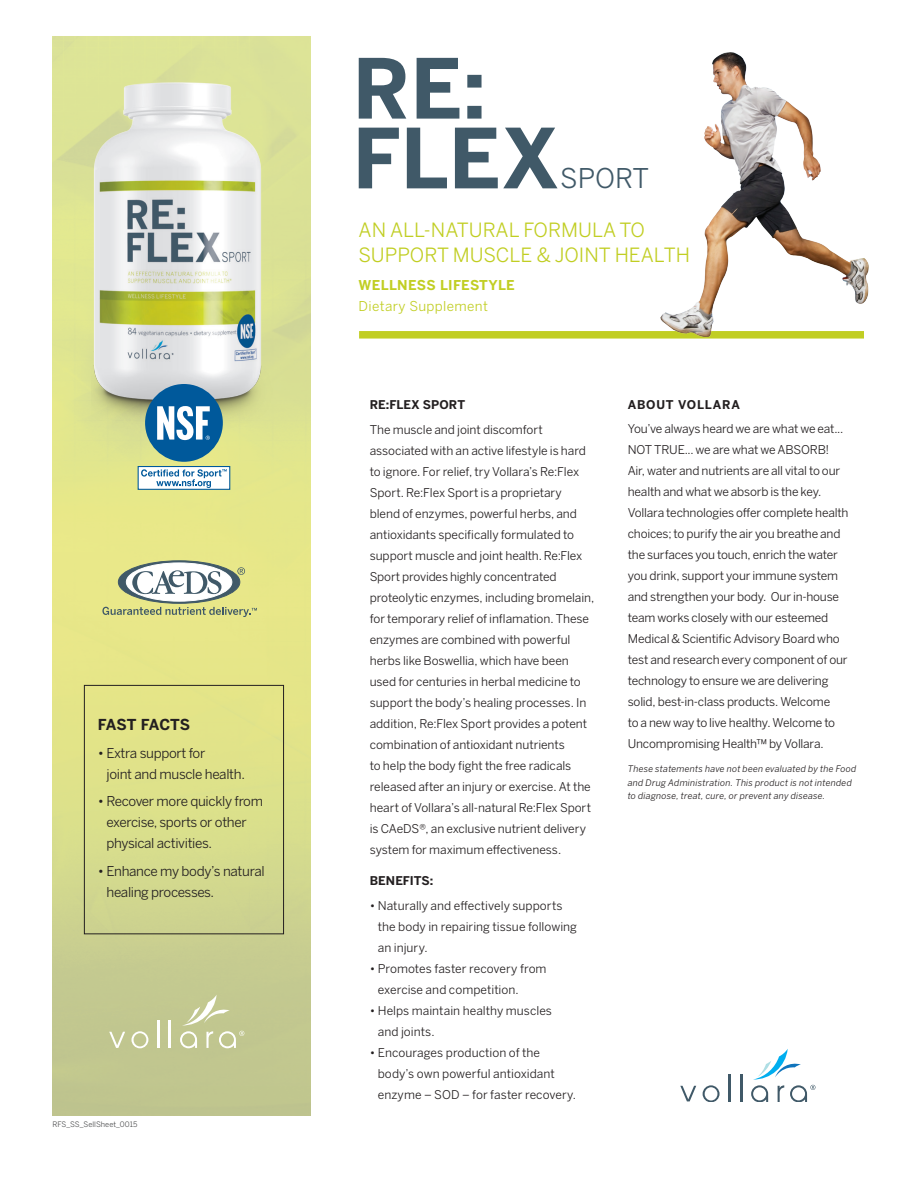
<style>
.page{position:relative;width:918px;height:1188px;background:#fff}
.page>*{position:absolute;margin:0;border:0;box-sizing:border-box;transform-origin:0 0}
.t1{font:700 82.05px/69.8px "Benton Sans";color:#405968}
.t2{font:27px "Benton Sans";color:#405968}
.t3{font:19.5px/25.5px "Benton Sans";color:#c1ce23}
.t4{font:700 15px "Benton Sans";letter-spacing:-.005em;color:#231f20}
.t5{font:13.5px/21px "Benton Sans";letter-spacing:-.025em;color:#231f20}
.t6{font:700 13.5px "Benton Sans";letter-spacing:.025em;color:#c1ce23}
.t7{font:13.5px "Benton Sans";color:#c1ce23}
.t8{font:12px/21px "Benton Sans";letter-spacing:-.01em;color:#231f20}
.t9{font:700 12px "Benton Sans";letter-spacing:.01em;color:#231f20}
.t10{font:700 12px "Benton Sans";letter-spacing:.065em;color:#231f20}
.t11{font:italic 9px/13.5px "Benton Sans";letter-spacing:.02em;color:#231f20}
.t12{font:7.5px "Benton Sans";color:#4b4c4d}
</style>
<div class="page">
<svg style="left:52px;top:36px;width:258px;height:1079px;background:#d8dc8d"></svg>
<div style="left:359px;top:331px;width:505px;height:8px;background:#c1ce23"></div>
<div style="left:84px;top:685px;width:200px;height:249px;border:1px solid #231f20"></div>
<img style="left:658px;top:52px;width:211px;height:287px">
<svg style="left:102px;top:607px;width:155px;height:10px;background:#b9bf7f"></svg>
<svg style="left:118px;top:561px;width:122px;height:42px"></svg>
<div style="left:118px;top:561px;width:122px;height:43px;border:1px solid #405968;border-radius:50%"></div>
<div style="left:126px;top:563px;width:106px;height:38px;background:#fff;border-radius:50%"></div>
<div style="left:126px;top:563px;width:106px;height:38px;border:1px solid #fff;border-radius:50%"></div>
<svg style="left:132px;top:570px;width:89px;height:24px"></svg>
<svg style="left:237px;top:567px;width:8px;height:8px"></svg>
<img style="left:92px;top:82px;width:184px;height:350px">
<div style="left:145px;top:384px;width:78px;height:78px;background:#00599b;border-radius:50%"></div>
<svg style="left:157px;top:406px;width:53px;height:34px"></svg>
<div style="left:138px;top:466px;width:92px;height:24px;background:#fff;border:1px solid #00599b"></div>
<svg style="left:141px;top:469px;width:86px;height:19px"></svg>
<svg style="left:109px;top:1032px;width:16px;height:16px"></svg>
<hr style="left:157px;top:1020px;width:2px;height:28px;background:#fff">
<hr style="left:169px;top:1020px;width:2px;height:28px;background:#fff">
<svg style="left:131px;top:1031px;width:17px;height:17px"></svg>
<svg style="left:180px;top:995px;width:64px;height:53px;background:#cacfa0"></svg>
<svg style="left:680px;top:1086px;width:16px;height:15px"></svg>
<hr style="left:728px;top:1074px;width:2px;height:27px;background:#405968">
<hr style="left:740px;top:1074px;width:2px;height:27px;background:#405968">
<svg style="left:703px;top:1085px;width:17px;height:16px"></svg>
<svg style="left:751px;top:1049px;width:64px;height:52px"></svg>
<p class="t4" style="left:98px;top:715px;width:94px">FAST FACTS</p>
<p class="t5" style="left:107px;top:742px;width:140px;text-indent:-9px">• Extra support for<br>joint and muscle health.</p>
<p class="t5" style="left:107px;top:791px;width:158px;text-indent:-9px">• Recover more quickly from exercise, sports or other physical activities.</p>
<p class="t5" style="left:107px;top:861px;width:160px;text-indent:-9px">• Enhance my body’s natural healing processes.</p>
<p class="t12" style="left:52px;top:1120px;width:86px">R FS_SS_SellSheet_0015</p>
<h1 class="t1" style="left:352px;top:53px;width:136px">RE:<br>FLEX</h1>
<h2 class="t2" style="left:560px;top:163px;width:36px">SPORT</h2>
<h3 class="t3" style="left:359px;top:216px;width:329px">An All-Natural Formula to<br>Support M uscle &amp; Joint Health</h3>
<p class="t6" style="left:359px;top:277px;width:158px">WELLNESS LIFESTYLE</p>
<p class="t7" style="left:359px;top:298px;width:131px">Dietary Supplement</p>
<p class="t9" style="left:370px;top:398px;width:97px">RE:FLEX SPORT</p>
<p class="t8" style="left:370px;top:419px;width:226px">The muscle and joint discomfort associated with an active lifestyle is hard to ignore. For relief, try Vollara’s Re:Flex Sport. Re:Flex Sport is a proprietary blend of enzymes, powerful herbs, and antioxidants specifically formulated to support muscle and joint health. Re:Flex Sport provides highly concentrated proteolytic enzymes, including bromelain, for temporary relief of inflamation. These enzymes are combined with powerful herbs like Boswellia, which have been used for centuries in herbal medicine to support the body’s healing processes. I n addition, Re:Flex Sport provides a potent combination of antioxidant nutrients<br>to help the body fight the free radicals released after an injury or exercise. At the heart of Vollara’s all-natural Re:Flex Sport is CAeDS®, an exclusive nutrient delivery system for maximum effectiveness.</p>
<p class="t9" style="left:370px;top:874px;width:65px">BENEFITS:</p>
<p class="t8" style="left:378px;top:895px;width:201px;text-indent:-8px">• Naturally and effectively supports the body in repairing tissue following an injury.</p>
<p class="t8" style="left:378px;top:958px;width:170px;text-indent:-8px">• Promotes faster recovery from exercise and competition.</p>
<p class="t8" style="left:378px;top:1000px;width:176px;text-indent:-8px">• Helps maintain healthy muscles and joints.</p>
<p class="t8" style="left:378px;top:1042px;width:200px;text-indent:-8px">• Encourages production of the body’s own powerful antioxidant enzyme – SOD – for faster recovery.</p>
<p class="t10" style="left:628px;top:398px;width:114px">ABOUT VOLLARA</p>
<p class="t8" style="left:628px;top:418px;width:217px">You’ve always heard we are what we eat...<br>NOT</p>
<p class="t8" style="left:628px;top:439px;width:222px;text-indent:57px">... we are what we ABSORB!<br>Air, water and nutrients are all vital to our health and what we absorb is the key.<br>Vollara technologies offer complete health choices; to purify the air you breathe and the surfaces you touch, enrich the water you drink, support your immune system and strengthen your body. Our in-house team works closely with our esteemed<br>M edical &amp; Scientific Advisory Board who test and research every component of our technology to ensure we are delivering solid, best-in-class products. Welcome<br>to a new way to live healthy. Welcome to<br>U ncompromising Health™ by Vollara.</p>
<p class="t11" style="left:628px;top:762px;width:230px">These statements have not been evaluated by the Food and Drug Administration. This product is not intended to diagnose, treat, cure, or prevent any disease.</p>
<p class="t8" style="left:654px;top:439px;width:9px">TRUE</p>
</div>
